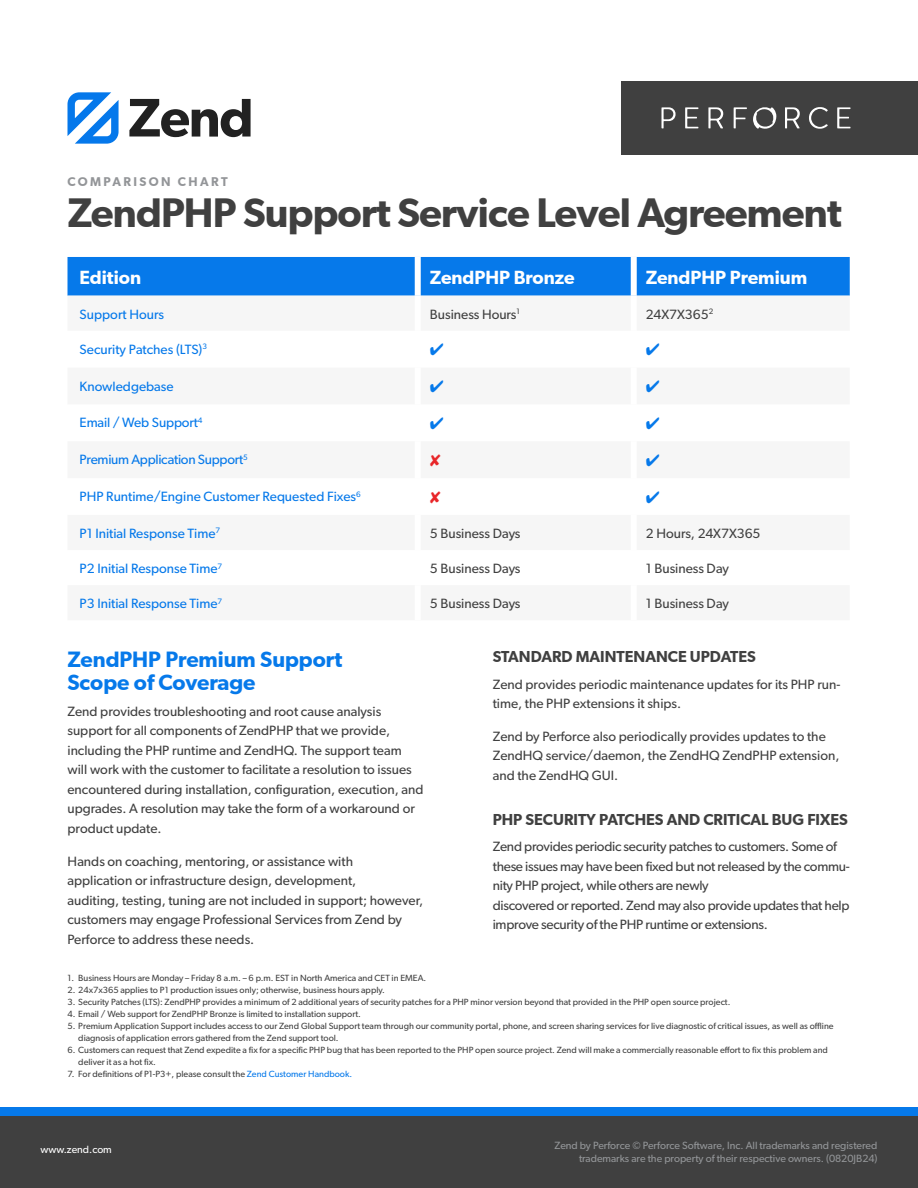
<style>
.page{position:relative;width:918px;height:1188px;background:#fff}
.page>*{position:absolute;margin:0;border:0;box-sizing:border-box;transform-origin:0 0}
.t1{font:600 39px "Gibson";letter-spacing:-.02em;color:#404040}
.t2{font:600 21px/22.5px "Gibson";color:#0679ea}
.t3{font:600 18px "Gibson";color:#fff}
.t4{font:600 15px "Gibson";color:#404040}
.t5{font:13.5px/19.5px "Gibson";color:#404040}
.t6{font:13.5px/19.5px "Gibson";letter-spacing:-.02em;color:#404040}
.t7{font:13.5px "Gibson";color:#0679ea}
.t8{font:13.5px "Gibson";letter-spacing:-.02em;color:#0679ea}
.t9{font:600 12px "Gibson";letter-spacing:.2em;color:#939598}
.t10{font:10.5px/13.5px "Gibson";color:#939598;text-align:right}
.t11{font:10.5px "Gibson";color:#fff}
.t12{font:9px/12px "Gibson";color:#404040}
.s1{color:#0679ea}
</style>
<div class="page">
<div style="left:621px;top:81px;width:297px;height:74px;background:#404040"></div>
<div style="left:0;top:1115px;width:918px;height:73px;background:#404040"></div>
<div style="left:0;top:1107px;width:918px;height:8px;background:#0679ea"></div>
<svg style="left:662px;top:107px;width:14px;height:21px"></svg>
<svg style="left:685px;top:107px;width:13px;height:21px"></svg>
<svg style="left:837px;top:107px;width:14px;height:21px"></svg>
<svg style="left:708px;top:107px;width:15px;height:21px"></svg>
<svg style="left:785px;top:107px;width:15px;height:21px"></svg>
<svg style="left:734px;top:107px;width:13px;height:21px"></svg>
<svg style="left:809px;top:107px;width:19px;height:22px"></svg>
<svg style="left:753px;top:107px;width:24px;height:22px"></svg>
<svg style="left:129px;top:99px;width:122px;height:38px"></svg>
<svg style="left:68px;top:92px;width:51px;height:52px"></svg>
<div style="left:68px;top:257px;width:782px;height:39px;background:#0679ea"></div>
<div style="left:415px;top:257px;width:6px;height:39px;background:#fff"></div>
<div style="left:631px;top:257px;width:6px;height:39px;background:#fff"></div>
<h3 class="t9" style="left:68px;top:175px;width:162px">COMPARISON CHART</h3>
<h1 class="t1" style="left:68px;top:189px;width:776px">ZendPHP Support Service Level Agreement</h1>
<h3 class="t3" style="left:80px;top:266px;width:63px">Edition</h3>
<h3 class="t3" style="left:430px;top:266px;width:146px">ZendPHP Bronze</h3>
<h3 class="t3" style="left:646px;top:266px;width:163px">ZendPHP Premium</h3>
<h3 class="t7" style="left:80px;top:306px;width:86px">Support Hours</h3>
<h3 class="t5" style="left:430px;top:304px;width:92px">Business Hours<sup>1</sup></h3>
<h3 class="t5" style="left:646px;top:304px;width:69px">24X7X365<sup>2</sup></h3>
<h3 class="t7" style="left:80px;top:341px;width:129px">Security Patches (LTS)<sup>3</sup></h3>
<h3 class="t7" style="left:80px;top:378px;width:95px">Knowledgebase</h3>
<h3 class="t7" style="left:80px;top:415px;width:124px">Email / Web Support<sup>4</sup></h3>
<h3 class="t8" style="left:80px;top:451px;width:169px">Premium Application Support<sup>5</sup></h3>
<h3 class="t7" style="left:80px;top:488px;width:283px">PHP Runtime/Engine Customer Requested Fixes<sup>6</sup></h3>
<h3 class="t7" style="left:80px;top:525px;width:142px">P1 Initial Response Time<sup>7</sup></h3>
<h3 class="t5" style="left:430px;top:523px;width:92px">5 Business Days</h3>
<h3 class="t5" style="left:646px;top:523px;width:116px">2 Hours, 24X7X365</h3>
<h3 class="t7" style="left:80px;top:560px;width:144px">P2 Initial Response Time<sup>7</sup></h3>
<h3 class="t5" style="left:430px;top:558px;width:92px">5 Business Days</h3>
<h3 class="t5" style="left:646px;top:558px;width:85px">1 Business Day</h3>
<h3 class="t7" style="left:80px;top:595px;width:144px">P3 Initial Response Time<sup>7</sup></h3>
<h3 class="t5" style="left:430px;top:593px;width:92px">5 Business Days</h3>
<h3 class="t5" style="left:646px;top:593px;width:85px">1 Business Day</h3>
<h2 class="t2" style="left:68px;top:648px;width:276px">ZendPHP Premium Support<br>Scope of Coverage</h2>
<p class="t5" style="left:68px;top:701px;width:357px">Zend provides troubleshooting and root cause analysis support for all components of ZendPHP that we provide, including the PHP runtime and ZendHQ. The support team will work with the customer to facilitate a resolution to issues encountered during installation, configuration, execution, and upgrades. A resolution may take the form of a workaround or product update.</p>
<p class="t5" style="left:68px;top:851px;width:357px">Hands on coaching, mentoring, or assistance with<br>application or infrastructure design, development,<br>auditing, testing, tuning are not included in support; however, customers may engage Professional Services from Zend by Perforce to address these needs.</p>
<h3 class="t4" style="left:493px;top:648px;width:265px">STANDARD MAINTENANCE UPDATES</h3>
<h3 class="t5" style="left:493px;top:674px;width:349px">Zend provides periodic maintenance updates for its PHP run&shy;time, the PHP extensions it ships.</h3>
<h3 class="t5" style="left:493px;top:726px;width:348px">Zend by Perforce also periodically provides updates to the<br>ZendHQ service/daemon, the ZendHQ ZendPHP extension, and the ZendHQ GUI.</h3>
<h3 class="t4" style="left:493px;top:811px;width:357px">PHP SECURITY PATCHES AND CRITICAL BUG FIXES</h3>
<p class="t6" style="left:493px;top:837px;width:359px">Zend provides periodic security patches to customers. Some of these issues may have been fixed but not released by the commu&shy;nity PHP project, while others are newly<br>discovered or reported. Zend may also provide updates that help improve security of the PHP runtime or extensions.</p>
<p class="t12" style="left:68px;top:972px;width:360px">1. Business Hours are Monday – Friday 8 a.m. – 6 p.m. EST in North America and CET in EMEA.</p>
<p class="t12" style="left:68px;top:984px;width:319px">2. 24x7x365 applies to P1 production issues only; otherwise, business hours apply.</p>
<p class="t12" style="left:68px;top:996px;width:664px">3. Security Patches (LTS): ZendPHP provides a minimum of 2 additional years of security patches for a PHP minor version beyond that provided in the PHP open source project.</p>
<p class="t12" style="left:68px;top:1008px;width:295px">4. Email / Web support for ZendPHP Bronze is limited to installation support.</p>
<p class="t12" style="left:78px;top:1020px;width:757px;text-indent:-11px">5. Premium Application Support includes access to our Zend Global Support team through our community portal, phone, and screen sharing services for live diagnostic of critical issues, as well as offline diagnosis of application errors gathered from the Zend support tool.</p>
<p class="t12" style="left:78px;top:1044px;width:751px;text-indent:-11px">6. Customers can request that Zend expedite a fix for a specific PHP bug that has been reported to the PHP open source project. Zend will make a commercially reasonable effort to fix this problem and deliver it as a hot fix.</p>
<p class="t12" style="left:68px;top:1068px;width:286px">7. For definitions of P1-P3+, please consult the <span class="s1">Zend Customer Handbook.</span></p>
<p class="t11" style="left:40px;top:1143px;width:73px">www.zend.com</p>
<p class="t10" style="left:554px;top:1138px;width:325px">Zend by Perforce © Perforce Software, Inc. All trademarks and registered trademarks are the property of their respective owners. (0820JB24)</p>
</div>
